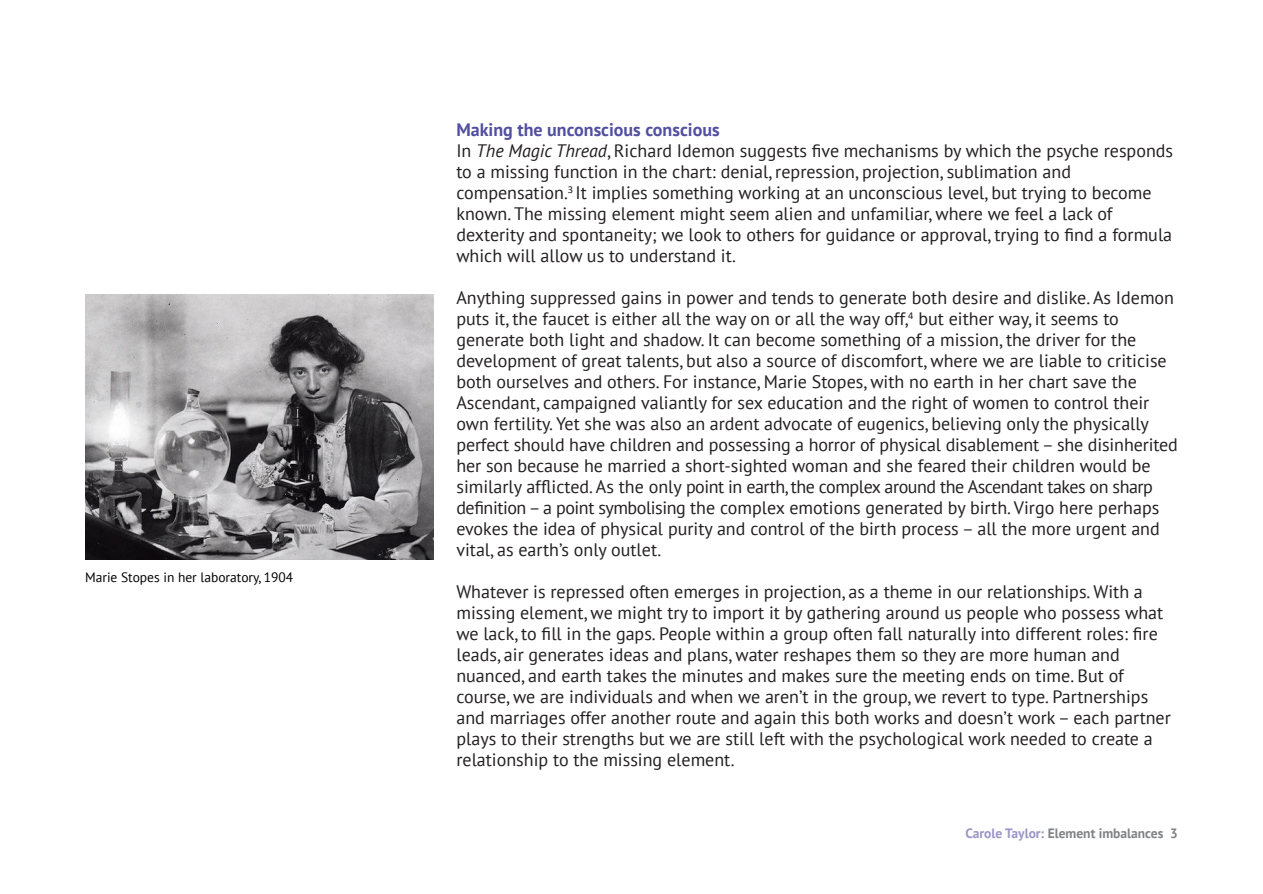
<style>
.page{position:relative;width:1263px;height:894px;background:#fff}
.page>*{position:absolute;margin:0;border:0;box-sizing:border-box;transform-origin:0 0}
.t1{font:18px/21px "PT Sans";color:#231f20}
.t2{font:13.5px "PT Sans";color:#000}
.t3{font:700 13.5px "PT Sans";color:#808285}
.s1{font-weight:700;color:#524fa1}
.s2{font-style:italic}
.s3{color:#9b95c9}
</style>
<div class="page">
<img style="left:85px;top:294px;width:348px;height:265px">
<p class="t2" style="left:85px;top:571px;width:210px">Marie Stopes in her laboratory, 1904</p>
<p class="t1" style="left:456px;top:121px;width:718px"><span class="s1">Making the unconscious conscious<br></span>In <span class="s2">The Magic Thread</span>, Richard Idemon suggests five mechanisms by which the psyche responds to a missing function in the chart: denial, repression, projection, sublimation and compensation.<sup>3</sup> It implies something working at an unconscious level, but trying to become known. The missing element might seem alien and unfamiliar, where we feel a lack of dexterity and spontaneity; we look to others for guidance or approval, trying to find a formula which will allow us to understand it.</p>
<p class="t1" style="left:456px;top:289px;width:723px">Anything suppressed gains in power and tends to generate both desire and dislike. As Idemon puts it, the faucet is either all the way on or all the way off,<sup>4</sup> but either way, it seems to generate both light and shadow. It can become something of a mission, the driver for the development of great talents, but also a source of discomfort, where we are liable to criticise both ourselves and others. For instance, Marie Stopes, with no earth in her chart save the Ascendant, campaigned valiantly for sex education and the right of women to control their own fertility. Yet she was also an ardent advocate of eugenics, believing only the physically perfect should have children and possessing a horror of physical disablement – she disinherited her son because he married a short-sighted woman and she feared their children would be similarly afflicted. As the only point in earth, the complex around the Ascendant takes on sharp definition – a point symbolising the complex emotions generated by birth. Virgo here perhaps evokes the idea of physical purity and control of the birth process – all the more urgent and vital, as earth’s only outlet.</p>
<p class="t1" style="left:456px;top:583px;width:716px">Whatever is repressed often emerges in projection, as a theme in our relationships. With a missing element, we might try to import it by gathering around us people who possess what we lack, to fill in the gaps. People within a group often fall naturally into different roles: fire leads, air generates ideas and plans, water reshapes them so they are more human and nuanced, and earth takes the minutes and makes sure the meeting ends on time. But of course, we are individuals and when we aren’t in the group, we revert to type. Partnerships and marriages offer another route and again this both works and doesn’t work – each partner plays to their strengths but we are still left with the psychological work needed to create a relationship to the missing element.</p>
<p class="t3" style="left:965px;top:828px;width:214px"><span class="s3">Carole Taylor:</span> Element imbalances 3</p>
</div>
